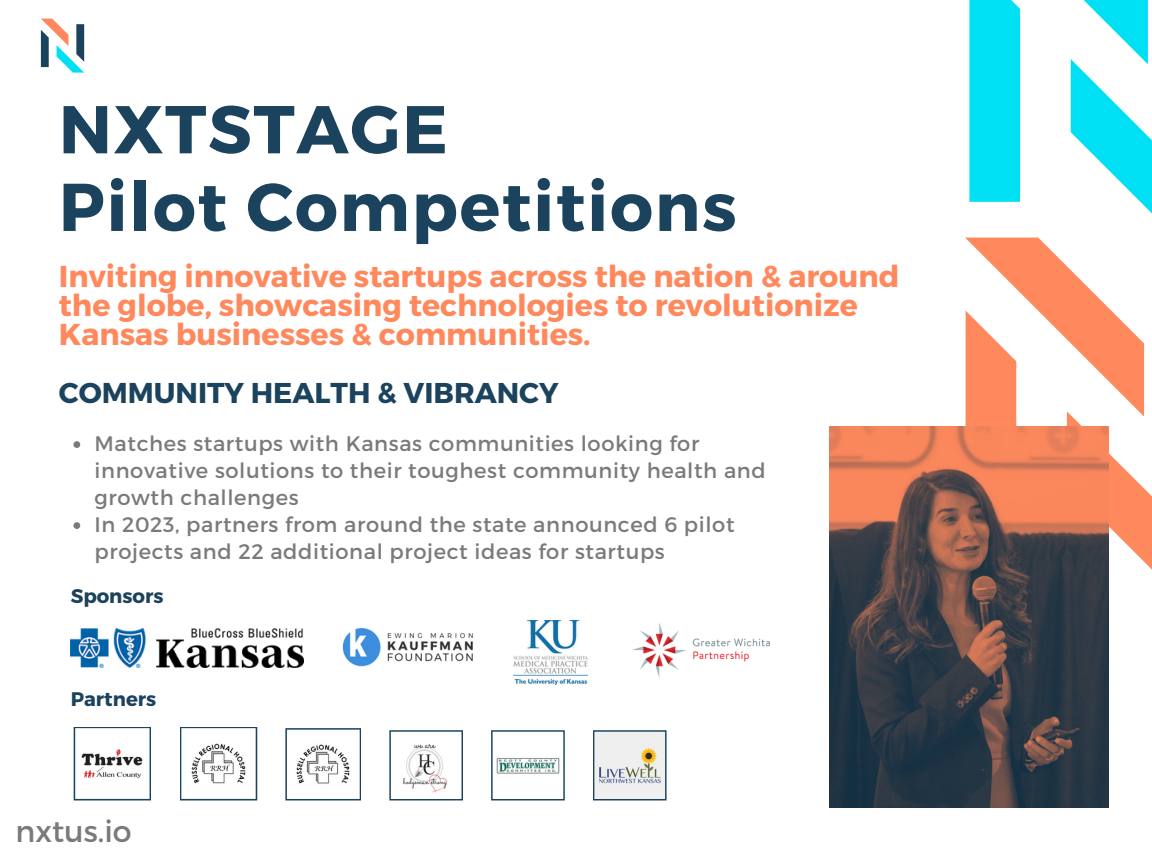
<style>
.page{position:relative;width:1152px;height:864px;background:#fff}
.page>*{position:absolute;margin:0;border:0;box-sizing:border-box;transform-origin:0 0}
.t1{font:700 67.5px/77.7px "Montserrat";letter-spacing:.025em;color:#1b435d}
.t2{font:700 30.15px/29.2px "Montserrat";color:#ff895d}
.t3{font:30px "Montserrat";color:#7a7a7a}
.t4{font:700 28.65px "Montserrat";color:#1b435d}
.t5{font:21px/27px "Montserrat";letter-spacing:.03em;color:#7a7a7a}
.t6{font:700 19.65px "Montserrat";color:#1b435d}
</style>
<div class="page">
<svg style="left:965px;top:0;width:187px;height:590px"></svg>
<svg style="left:41px;top:19px;width:43px;height:54px"></svg>
<img style="left:829px;top:427px;width:279px;height:381px">
<svg style="left:73px;top:441px;width:7px;height:7px"></svg>
<svg style="left:73px;top:522px;width:7px;height:7px"></svg>
<img style="left:71px;top:628px;width:233px;height:39px">
<img style="left:342px;top:628px;width:131px;height:39px">
<img style="left:514px;top:621px;width:74px;height:64px">
<img style="left:632px;top:623px;width:138px;height:54px">
<svg style="left:74px;top:727px;width:77px;height:73px"></svg>
<svg style="left:180px;top:727px;width:77px;height:73px"></svg>
<svg style="left:285px;top:728px;width:76px;height:72px"></svg>
<svg style="left:389px;top:730px;width:74px;height:70px"></svg>
<svg style="left:491px;top:730px;width:74px;height:70px"></svg>
<svg style="left:593px;top:730px;width:74px;height:70px"></svg>
<p class="t1" style="left:59px;top:87px;width:679px">NXTSTAGE<br>Pilot Competitions</p>
<p class="t2" style="left:59px;top:260px;width:842px">Inviting innovative startups across the nation &amp; around the globe, showcasing technologies to revolutionize<br>Kansas businesses &amp; communities.</p>
<h1 class="t4" style="left:59px;top:374px;width:501px">COMMUNITY HEALTH &amp; VIBRANCY</h1>
<p class="t5" style="left:95px;top:429px;width:673px">Matches startups with Kansas communities looking for innovative solutions to their toughest community health and growth challenges</p>
<p class="t5" style="left:95px;top:510px;width:642px">In 2023, partners from around the state announced 6 pilot projects and 22 additional project ideas for startups</p>
<p class="t6" style="left:71px;top:583px;width:94px">Sponsors</p>
<p class="t6" style="left:71px;top:686px;width:87px">Partners</p>
<p class="t3" style="left:16px;top:812px;width:118px">nxtus.io</p>
</div>
